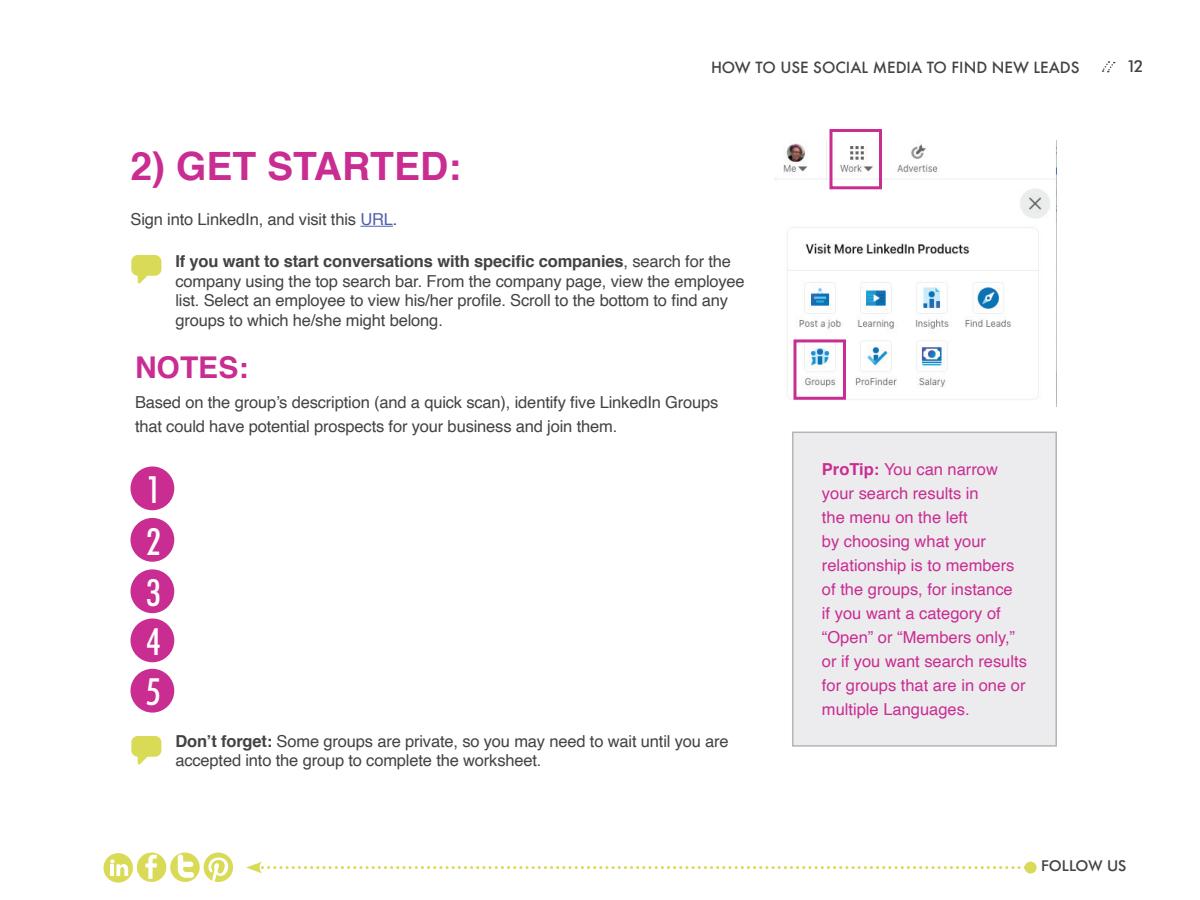
<style>
.page{position:relative;width:1200px;height:900px;background:#fff}
.page>*{position:absolute;margin:0;border:0;box-sizing:border-box;transform-origin:0 0}
.t1{font:700 39px "Helvetica";color:#c92d92}
.t2{font:500 condensed 37.5px/49.7px "Futura BT";color:#fff;text-align:justify}
.t3{font:700 30px "Helvetica";color:#c92d92}
.t4{font:16.5px/19.5px "Helvetica";letter-spacing:-.01em;color:#434343}
.t5{font:16.5px/24px "Helvetica";color:#c92d92}
.t6{font:500 16.5px "Futura BT";color:#434343}
.t7{font:500 15px "Futura";color:#434343}
.t8{font:500 15px "Futura BT";color:#434343}
.s1{color:#535fab}
.s2{font-weight:700}
</style>
<div class="page">
<svg style="left:1101px;top:61px;width:14px;height:12px"></svg>
<div style="left:137px;top:853px;width:29px;height:29px;background:#d9da55;border-radius:50%"></div>
<svg style="left:145px;top:855px;width:12px;height:24px"></svg>
<div style="left:103px;top:853px;width:30px;height:30px;background:#d9da55;border-radius:50%"></div>
<svg style="left:170px;top:853px;width:30px;height:29px"></svg>
<svg style="left:178px;top:854px;width:16px;height:24px"></svg>
<svg style="left:110px;top:859px;width:18px;height:17px"></svg>
<svg style="left:204px;top:853px;width:29px;height:29px"></svg>
<svg style="left:246px;top:862px;width:783px;height:11px"></svg>
<div style="left:1025px;top:862px;width:12px;height:12px;background:#d9da55;border-radius:50%"></div>
<hr style="left:360px;top:226px;width:33px;height:1px;background:#535fab">
<div style="left:793px;top:432px;width:263px;height:314px;background:#ececee"></div>
<div style="left:792px;top:432px;width:265px;height:315px;border:2px solid #b4b5b5"></div>
<img style="left:774px;top:141px;width:283px;height:265px">
<div style="left:793px;top:339px;width:53px;height:61px;border:3px solid #c92d92"></div>
<div style="left:830px;top:129px;width:52px;height:60px;border:3px solid #c92d92"></div>
<div style="left:131px;top:518px;width:43px;height:44px;background:#c92d92;border-radius:50%"></div>
<div style="left:131px;top:466px;width:43px;height:44px;background:#c92d92;border-radius:50%"></div>
<div style="left:131px;top:569px;width:43px;height:44px;background:#c92d92;border-radius:50%"></div>
<div style="left:131px;top:618px;width:43px;height:44px;background:#c92d92;border-radius:50%"></div>
<div style="left:131px;top:669px;width:43px;height:44px;background:#c92d92;border-radius:50%"></div>
<svg style="left:131px;top:736px;width:30px;height:29px"></svg>
<svg style="left:131px;top:255px;width:30px;height:29px"></svg>
<h1 class="t1" style="left:130px;top:135px;width:332px">2) GET STARTED:</h1>
<p class="t4" style="left:130px;top:210px;width:269px">Sign into LinkedIn, and visit this <span class="s1">URL</span>.</p>
<p class="t7" style="left:711px;top:58px;width:370px">HOW TO USE SOCIAL MEDIA TO FIND NEW LEADS</p>
<p class="t6" style="left:1126px;top:56px;width:19px">12</p>
<p class="t4" style="left:175px;top:252px;width:571px"><span class="s2">If you want to start conversations with specific companies</span>, search for the company using the top search bar. From the company page, view the employee list. Select an employee to view his/her profile. Scroll to the bottom to find any groups to which he/she might belong.</p>
<h3 class="t3" style="left:135px;top:343px;width:115px">NOTES:</h3>
<p class="t4" style="left:135px;top:391px;width:585px;line-height:24px">Based on the group’s description (and a quick scan), identify five LinkedIn Groups that could have potential prospects for your business and join them.</p>
<h2 class="t2" style="left:146px;top:465px;width:16px">1</h2>
<h2 class="t2" style="left:146px;top:516px;width:16px">2</h2>
<h2 class="t2" style="left:146px;top:568px;width:16px">3<br>4<br>5</h2>
<p class="t4" style="left:175px;top:732px;width:555px"><span class="s2">Don’t forget:</span> Some groups are private, so you may need to wait until you are accepted into the group to complete the worksheet.</p>
<p class="t5" style="left:822px;top:458px;width:206px"><span class="s2">ProTip:</span> You can narrow your search results in<br>the menu on the left<br>by choosing what your relationship is to members of the groups, for instance<br>if you want a category of “Open” or “Members only,” or if you want search results for groups that are in one or multiple Languages.</p>
<p class="t8" style="left:1041px;top:857px;width:87px">FOLLOW US</p>
</div>
